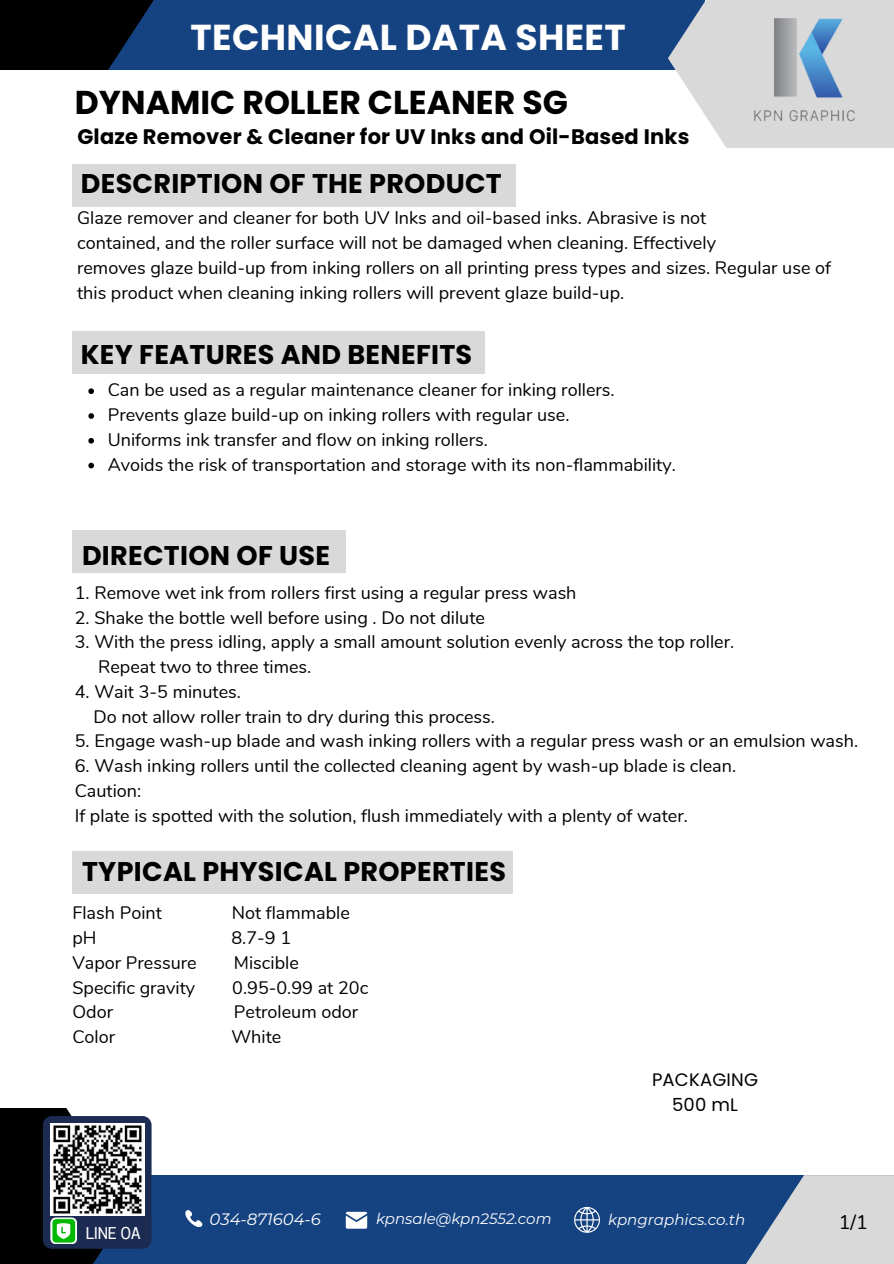
<style>
.page{position:relative;width:894px;height:1264px;background:#fff}
.page>*{position:absolute;margin:0;border:0;box-sizing:border-box;transform-origin:0 0}
.t1{font:700 36px "Poppins";letter-spacing:.01em;color:#fff}
.t2{font:700 33px "Poppins";color:#000}
.t3{font:700 27px "Poppins";letter-spacing:.01em;color:#000}
.t4{font:700 21px "Poppins";letter-spacing:.01em;color:#000}
.t5{font:19.5px "Nunito";color:#000}
.t6{font:18px "Nunito";color:#000}
.t7{font:18px "Poppins";letter-spacing:.01em;color:#000}
.t8{font:17.1px "Anantason Wd 75";color:#fff}
.t9{font:italic 16.35px "Montserrat";color:#fff}
.t10{font:italic 15.15px "Montserrat";color:#fff}
.t11{font:italic 15px "Montserrat";color:#fff}
</style>
<div class="page">
<div style="left:0;top:0;width:704px;height:69px;background:#154382"></div>
<svg style="left:667px;top:0;width:226px;height:148px;fill:#d9d9d9"></svg>
<div style="left:0;top:1175px;width:893px;height:88px;background:#154382"></div>
<div style="left:0;top:1108px;width:130px;height:155px;background:#000"></div>
<svg style="left:0;top:0;width:181px;height:70px;fill:#000"></svg>
<svg style="left:746px;top:1175px;width:147px;height:88px;fill:#d9d9d9"></svg>
<img style="left:753px;top:18px;width:102px;height:110px">
<svg style="left:43px;top:1116px;width:108px;height:132px;background:#636d76"></svg>
<svg style="left:185px;top:1210px;width:17px;height:17px"></svg>
<svg style="left:346px;top:1211px;width:21px;height:17px"></svg>
<svg style="left:574px;top:1206px;width:25px;height:27px"></svg>
<div style="left:73px;top:332px;width:412px;height:42px;background:#d9d9d9"></div>
<div style="left:72px;top:164px;width:444px;height:42px;background:#d9d9d9"></div>
<svg style="left:88px;top:388px;width:6px;height:6px"></svg>
<svg style="left:88px;top:413px;width:6px;height:6px"></svg>
<svg style="left:88px;top:438px;width:6px;height:5px"></svg>
<svg style="left:88px;top:463px;width:6px;height:5px"></svg>
<div style="left:73px;top:531px;width:273px;height:42px;background:#d9d9d9"></div>
<div style="left:72px;top:851px;width:440px;height:43px;background:#d9d9d9"></div>
<p class="t1" style="left:190px;top:13px;width:436px">TECHNICAL DATA SHEET</p>
<p class="t2" style="left:75px;top:79px;width:494px">DYNAMIC ROLLER CLEANER SG</p>
<p class="t4" style="left:77px;top:122px;width:613px">Glaze Remover &amp; Cleaner for UV Inks and Oil-Based Inks</p>
<p class="t3" style="left:81px;top:165px;width:422px">DESCRIPTION OF THE PRODUCT</p>
<p class="t6" style="left:77px;top:205px;width:630px">Glaze remover and cleaner for both UV Inks and oil-based inks. Abrasive is not</p>
<p class="t6" style="left:77px;top:230px;width:640px">contained, and the roller surface will not be damaged when cleaning. Effectively</p>
<p class="t6" style="left:77px;top:255px;width:755px">removes glaze build-up from inking rollers on all printing press types and sizes. Regular use of</p>
<p class="t6" style="left:77px;top:280px;width:548px">this product when cleaning inking rollers will prevent glaze build-up.</p>
<p class="t3" style="left:81px;top:335px;width:393px">KEY FEATURES AND BENEFITS</p>
<p class="t6" style="left:108px;top:378px;width:508px">Can be used as a regular maintenance cleaner for inking rollers.</p>
<p class="t6" style="left:108px;top:403px;width:463px">Prevents glaze build-up on inking rollers with regular use.</p>
<p class="t6" style="left:108px;top:427px;width:381px">Uniforms ink transfer and flow on inking rollers.</p>
<p class="t6" style="left:108px;top:452px;width:569px">Avoids the risk of transportation and storage with its non-flammability.</p>
<p class="t3" style="left:82px;top:537px;width:249px">DIRECTION OF USE</p>
<p class="t6" style="left:75px;top:580px;width:503px">1. Remove wet ink from rollers first using a regular press wash</p>
<p class="t6" style="left:75px;top:605px;width:411px">2. Shake the bottle well before using . Do not dilute</p>
<p class="t6" style="left:75px;top:630px;width:660px">3. With the press idling, apply a small amount solution evenly across the top roller.</p>
<p class="t6" style="left:98px;top:655px;width:215px">Repeat two to three times.</p>
<p class="t6" style="left:75px;top:679px;width:168px">4. Wait 3-5 minutes.</p>
<p class="t6" style="left:93px;top:704px;width:403px">Do not allow roller train to dry during this process.</p>
<p class="t6" style="left:75px;top:729px;width:784px">5. Engage wash-up blade and wash inking rollers with a regular press wash or an emulsion wash.</p>
<p class="t6" style="left:75px;top:754px;width:662px">6. Wash inking rollers until the collected cleaning agent by wash-up blade is clean.</p>
<p class="t6" style="left:75px;top:778px;width:68px">Caution:</p>
<p class="t6" style="left:75px;top:803px;width:614px">If plate is spotted with the solution, flush immediately with a plenty of water.</p>
<p class="t3" style="left:82px;top:853px;width:425px">TYPICAL PHYSICAL PROPERTIES</p>
<p class="t6" style="left:72px;top:901px;width:91px">Flash Point</p>
<p class="t6" style="left:231px;top:901px;width:120px">Not flammable</p>
<p class="t6" style="left:72px;top:925px;width:26px">pH</p>
<p class="t6" style="left:231px;top:925px;width:61px">8.7-9 1</p>
<p class="t6" style="left:72px;top:950px;width:126px">Vapor Pressure</p>
<p class="t6" style="left:234px;top:950px;width:66px">Miscible</p>
<p class="t6" style="left:72px;top:975px;width:124px">Specific gravity</p>
<p class="t6" style="left:232px;top:975px;width:137px">0.95-0.99 at 20c</p>
<p class="t6" style="left:72px;top:1000px;width:42px">Odor</p>
<p class="t6" style="left:234px;top:1000px;width:126px">Petroleum odor</p>
<p class="t6" style="left:72px;top:1024px;width:44px">Color</p>
<p class="t6" style="left:231px;top:1024px;width:51px">White</p>
<p class="t8" style="left:86px;top:1222px;width:56px">LINE OA</p>
<p class="t7" style="left:651px;top:1067px;width:107px">PACKAGING</p>
<p class="t7" style="left:671px;top:1092px;width:67px">500 mL</p>
<p class="t9" style="left:209px;top:1209px;width:113px">034-871604-6</p>
<p class="t11" style="left:376px;top:1209px;width:177px">kpnsale@kpn2552.com</p>
<p class="t10" style="left:608px;top:1209px;width:139px">kpngraphics.co.th</p>
<p class="t5" style="left:838px;top:1209px;width:30px">1/1</p>
</div>
